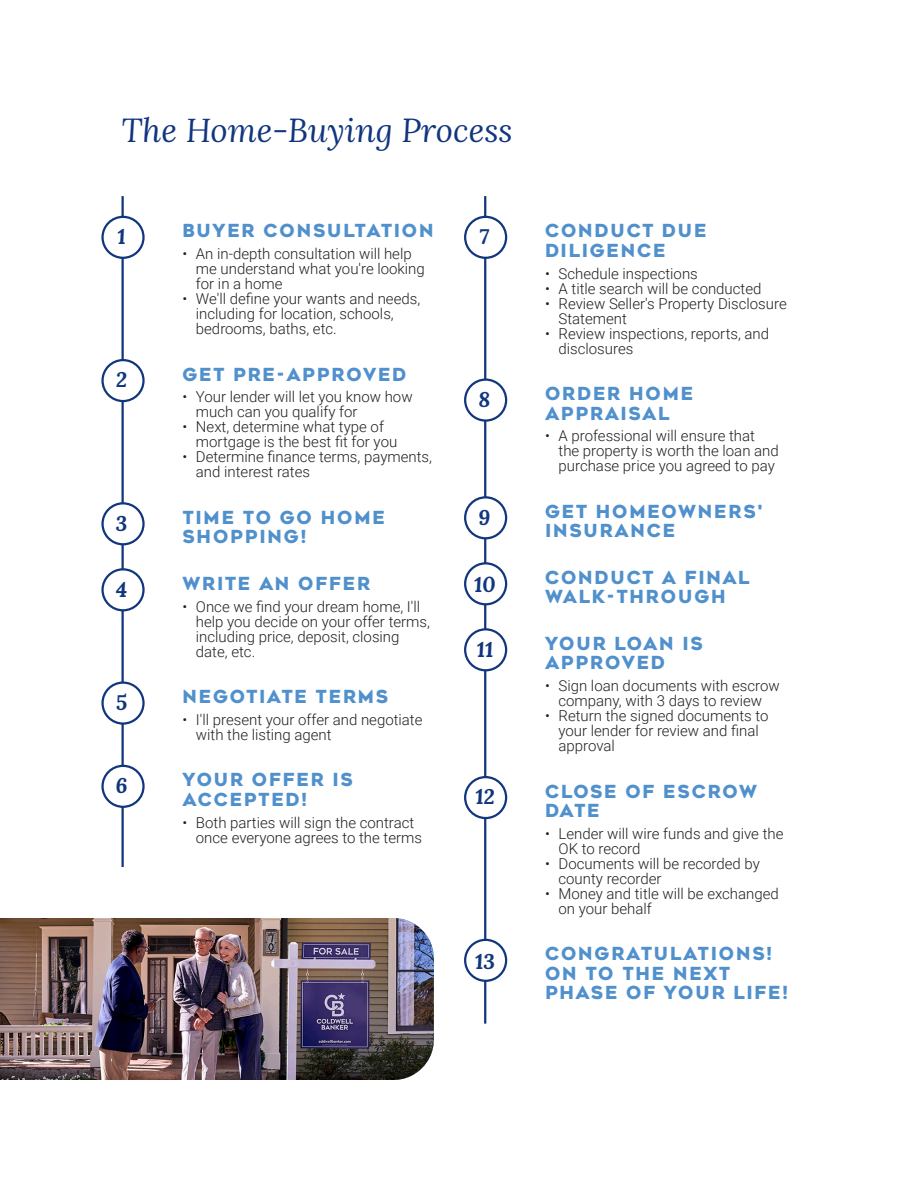
<style>
.page{position:relative;width:918px;height:1188px;background:#fff}
.page>*{position:absolute;margin:0;border:0;box-sizing:border-box;transform-origin:0 0}
.Script_Header{font:italic 33px "Lora";color:#11367e}
.Number_List{font:italic 700 21px "Lora";color:#11367e}
.Home_Process_Header{font:800 18px/19.5px "Geometos Neue";letter-spacing:.1em;color:#5090cc}
.t1{font:300 15px/15px "Roboto";color:#231f20}
</style>
<div class="page">
<hr style="left:122px;top:196px;width:2px;height:671px;background:#11367e">
<div style="left:103px;top:217px;width:41px;height:41px;background:#fff;border-radius:50%"></div>
<div style="left:101px;top:216px;width:44px;height:43px;border:2px solid #11367e;border-radius:50%"></div>
<div style="left:103px;top:360px;width:41px;height:41px;background:#fff;border-radius:50%"></div>
<div style="left:101px;top:359px;width:44px;height:43px;border:2px solid #11367e;border-radius:50%"></div>
<div style="left:103px;top:503px;width:41px;height:41px;background:#fff;border-radius:50%"></div>
<div style="left:101px;top:502px;width:44px;height:43px;border:2px solid #11367e;border-radius:50%"></div>
<div style="left:103px;top:569px;width:41px;height:41px;background:#fff;border-radius:50%"></div>
<div style="left:101px;top:568px;width:44px;height:43px;border:2px solid #11367e;border-radius:50%"></div>
<div style="left:103px;top:683px;width:41px;height:41px;background:#fff;border-radius:50%"></div>
<div style="left:101px;top:681px;width:44px;height:44px;border:2px solid #11367e;border-radius:50%"></div>
<div style="left:103px;top:766px;width:41px;height:41px;background:#fff;border-radius:50%"></div>
<div style="left:101px;top:765px;width:44px;height:43px;border:2px solid #11367e;border-radius:50%"></div>
<hr style="left:484px;top:196px;width:2px;height:828px;background:#11367e">
<div style="left:465px;top:217px;width:41px;height:41px;background:#fff;border-radius:50%"></div>
<div style="left:464px;top:216px;width:43px;height:43px;border:2px solid #11367e;border-radius:50%"></div>
<div style="left:465px;top:380px;width:41px;height:41px;background:#fff;border-radius:50%"></div>
<div style="left:464px;top:378px;width:43px;height:44px;border:2px solid #11367e;border-radius:50%"></div>
<div style="left:465px;top:497px;width:41px;height:41px;background:#fff;border-radius:50%"></div>
<div style="left:464px;top:496px;width:43px;height:43px;border:2px solid #11367e;border-radius:50%"></div>
<div style="left:465px;top:563px;width:41px;height:41px;background:#fff;border-radius:50%"></div>
<div style="left:464px;top:562px;width:43px;height:43px;border:2px solid #11367e;border-radius:50%"></div>
<div style="left:465px;top:629px;width:41px;height:41px;background:#fff;border-radius:50%"></div>
<div style="left:464px;top:628px;width:43px;height:43px;border:2px solid #11367e;border-radius:50%"></div>
<div style="left:465px;top:777px;width:41px;height:41px;background:#fff;border-radius:50%"></div>
<div style="left:464px;top:776px;width:43px;height:43px;border:2px solid #11367e;border-radius:50%"></div>
<div style="left:465px;top:940px;width:41px;height:41px;background:#fff;border-radius:50%"></div>
<div style="left:464px;top:939px;width:43px;height:43px;border:2px solid #11367e;border-radius:50%"></div>
<img style="left:0;top:918px;width:434px;height:162px">
<p class="Script_Header" style="left:122px;top:108px;width:393px">The Home-Buying Process</p>
<p class="Number_List" style="left:118px;top:222px;width:10px">1</p>
<p class="Number_List" style="left:116px;top:365px;width:12px">2</p>
<p class="Number_List" style="left:116px;top:508px;width:13px">3</p>
<p class="Number_List" style="left:116px;top:574px;width:13px">4</p>
<p class="Number_List" style="left:116px;top:687px;width:13px">5</p>
<p class="Number_List" style="left:116px;top:771px;width:13px">6</p>
<p class="Home_Process_Header" style="left:182px;top:222px;width:253px">BUYER CONSULTATION</p>
<p class="t1" style="left:196px;top:246px;width:230px;text-indent:-13px">• An in-depth consultation will help me understand what you're looking for in a home</p>
<p class="t1" style="left:196px;top:291px;width:226px;text-indent:-13px">• We'll define your wants and needs, including for location, schools, bedrooms, baths, etc.</p>
<p class="Home_Process_Header" style="left:182px;top:365px;width:226px">GET PRE-APPROVED</p>
<p class="t1" style="left:196px;top:389px;width:218px;text-indent:-13px">• Your lender will let you know how much can you qualify for</p>
<p class="t1" style="left:196px;top:419px;width:203px;text-indent:-13px">• Next, determine what type of mortgage is the best fit for you</p>
<p class="t1" style="left:196px;top:449px;width:238px;text-indent:-13px">• Determine finance terms, payments, and interest rates</p>
<p class="Home_Process_Header" style="left:182px;top:508px;width:204px">TIME TO GO HOME<br>SHOPPING!</p>
<p class="Home_Process_Header" style="left:182px;top:574px;width:189px">WRITE AN OFFER</p>
<p class="t1" style="left:196px;top:598px;width:236px;text-indent:-13px">• Once we find your dream home, I'll help you decide on your offer terms, including price, deposit, closing date, etc.</p>
<p class="Home_Process_Header" style="left:182px;top:688px;width:207px">NEGOTIATE TERMS</p>
<p class="t1" style="left:196px;top:711px;width:228px;text-indent:-13px">• I'll present your offer and negotiate with the listing agent</p>
<p class="Home_Process_Header" style="left:182px;top:771px;width:172px">YOUR OFFER IS<br>ACCEPTED!</p>
<p class="t1" style="left:196px;top:814px;width:228px;text-indent:-13px">• Both parties will sign the contract once everyone agrees to the terms</p>
<p class="Number_List" style="left:479px;top:222px;width:11px">7</p>
<p class="Number_List" style="left:478px;top:384px;width:13px">8</p>
<p class="Number_List" style="left:478px;top:502px;width:13px">9</p>
<p class="Number_List" style="left:474px;top:570px;width:23px">10</p>
<p class="Number_List" style="left:477px;top:634px;width:18px">11</p>
<p class="Number_List" style="left:475px;top:782px;width:21px">12</p>
<p class="Number_List" style="left:475px;top:946px;width:21px">13</p>
<p class="Home_Process_Header" style="left:545px;top:222px;width:163px">CONDUCT DUE<br>DILIGENCE</p>
<p class="t1" style="left:545px;top:265px;width:154px">• Schedule inspections</p>
<p class="t1" style="left:545px;top:280px;width:218px">• A title search will be conducted</p>
<p class="t1" style="left:559px;top:295px;width:230px;text-indent:-14px">• Review Seller's Property Disclosure<br>Statement</p>
<p class="t1" style="left:559px;top:325px;width:212px;text-indent:-14px">• Review inspections, reports, and disclosures</p>
<p class="Home_Process_Header" style="left:545px;top:385px;width:150px">ORDER HOME<br>APPRAISAL</p>
<p class="t1" style="left:559px;top:428px;width:222px;text-indent:-14px">• A professional will ensure that the property is worth the loan and purchase price you agreed to pay</p>
<p class="Home_Process_Header" style="left:545px;top:502px;width:218px">GET HOMEOWNERS'<br>INSURANCE</p>
<p class="Home_Process_Header" style="left:545px;top:568px;width:206px">CONDUCT A FINAL<br>WALK-THROUGH</p>
<p class="Home_Process_Header" style="left:545px;top:634px;width:159px">YOUR LOAN IS<br>APPROVED</p>
<p class="t1" style="left:545px;top:678px;width:236px;text-align:center">• Sign loan documents with escrow company, with 3 days to review</p>
<p class="t1" style="left:559px;top:708px;width:212px;text-indent:-14px">• Return the signed documents to your lender for review and final approval</p>
<p class="Home_Process_Header" style="left:545px;top:782px;width:214px">CLOSE OF ESCROW<br>DATE</p>
<p class="t1" style="left:559px;top:825px;width:226px;text-indent:-14px">• Lender will wire funds and give the<br>OK to record</p>
<p class="t1" style="left:559px;top:855px;width:203px;text-indent:-14px">• Documents will be recorded by county recorder</p>
<p class="t1" style="left:559px;top:885px;width:222px;text-indent:-14px">• Money and title will be exchanged on your behalf</p>
<p class="Home_Process_Header" style="left:545px;top:945px;width:244px">CONGRATULATIONS!<br>ON TO THE NEXT<br>PHASE OF YOUR LIFE!</p>
</div>
